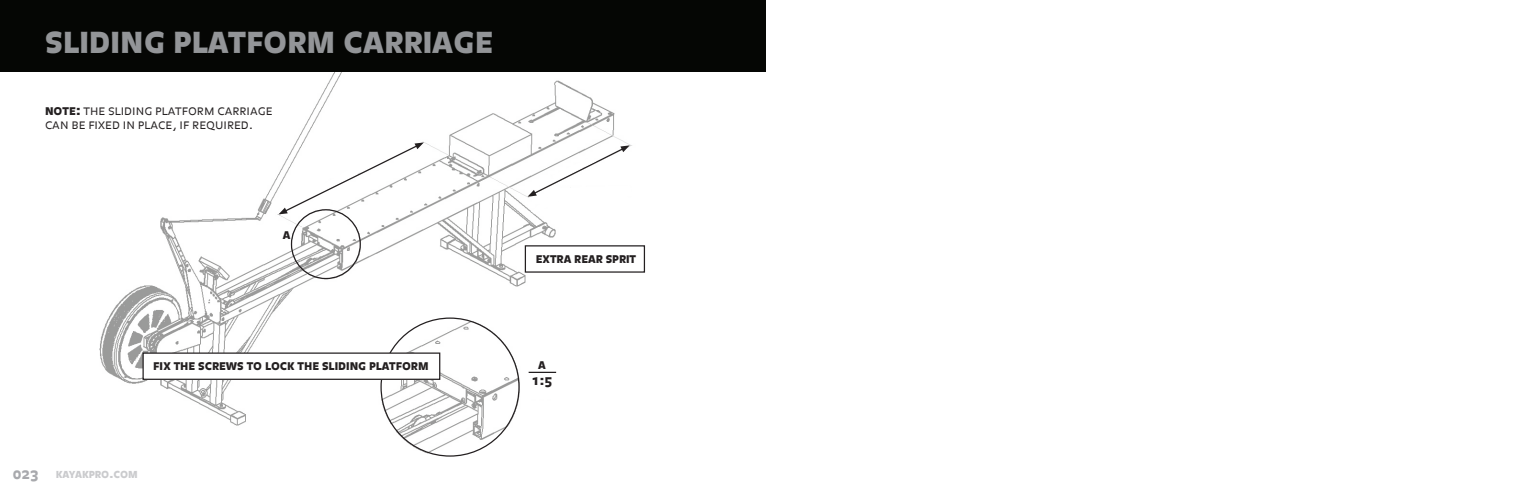
<style>
.page{position:relative;width:1530px;height:495px;background:#fff}
.page>*{position:absolute;margin:0;border:0;box-sizing:border-box;transform-origin:0 0}
.t1{font:37.5px "Balance Black Caps";color:#939598}
.t2{font:15px "Balance Black Caps";color:#a8a9ad}
.t3{font:13.75px/13.8px "Balance Light Caps";color:#231f20}
.t4{font:13.75px/16.2px "Balance Black Caps";color:#231f20;text-align:center}
.t5{font:12.5px "Balance Black Caps";color:#a8a9ad}
.s1{font-family:"Balance Black Caps"}
</style>
<div class="page">
<img style="left:0;top:63px;width:766px;height:394px">
<div style="left:525px;top:246px;width:119px;height:26px;background:#fff"></div>
<div style="left:525px;top:245px;width:120px;height:28px;border:1px solid #231f20"></div>
<svg style="left:278px;top:142px;width:146px;height:72px"></svg>
<div style="left:143px;top:353px;width:297px;height:26px;background:#fff"></div>
<div style="left:142px;top:352px;width:298px;height:28px;border:1px solid #231f20"></div>
<svg style="left:528px;top:145px;width:105px;height:69px"></svg>
<div style="left:525px;top:374px;width:27px;height:25px;background:#fff"></div>
<svg style="left:529px;top:372px;width:27px;height:1px"></svg>
<div style="left:0;top:0;width:765px;height:71px;background:#050604"></div>
<h1 class="t1" style="left:45px;top:18px;width:450px">sliding platform carriage</h1>
<p class="t3" style="left:45px;top:104px;width:229px"><span class="s1">note:</span> the sliding platform carriage can be f xed in place, if required.</p>
<p class="t3" style="left:94px;top:118px;width:5px">i</p>
<p class="t4" style="left:283px;top:227px;width:9px">a</p>
<p class="t4" style="left:536px;top:251px;width:102px">extra rear sprit</p>
<p class="t4" style="left:159px;top:358px;width:5px">i</p>
<p class="t4" style="left:532px;top:357px;width:22px">a<br>1:5</p>
<p class="t4" style="left:153px;top:358px;width:277px">f x the screws to lock the sliding platform</p>
<p class="t2" style="left:13px;top:465px;width:28px">023</p>
<p class="t5" style="left:56px;top:466px;width:83px">kayakpro.com</p>
</div>
